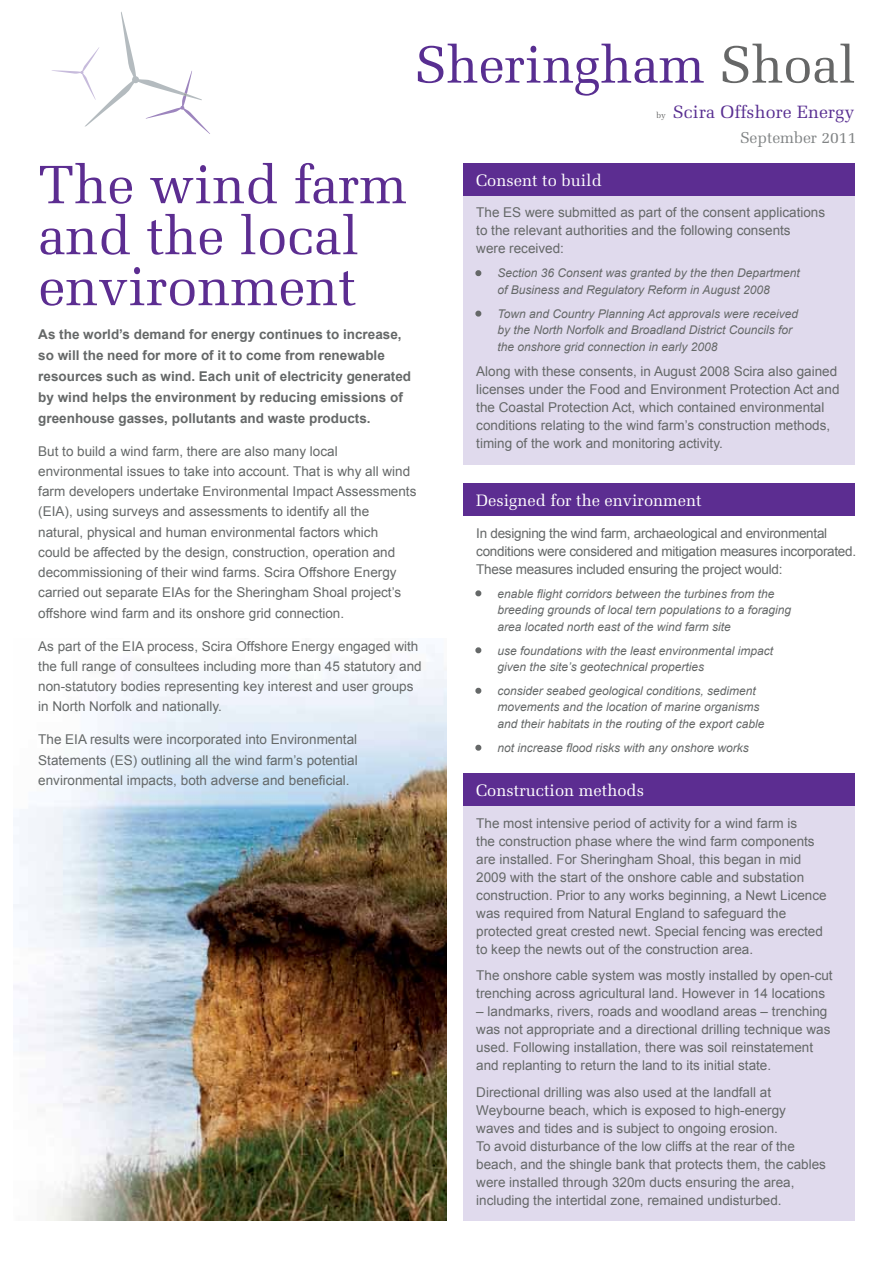
<style>
.page{position:relative;width:893px;height:1263px;background:#fff}
.page>*{position:absolute;margin:0;border:0;box-sizing:border-box;transform-origin:0 0}
.t1{font:54px/51px "Melior LT Std";color:#5c2d91}
.t2{font:52.2px "Melior LT Pro";color:#582e91}
.t3{font:17.7px "Melior LT Pro";letter-spacing:.01em;color:#582e91}
.t4{font:16.5px "Melior LT Std";color:#fff}
.t5{font:15.75px "Melior LT Std";color:#808384}
.t6{font:13.5px/18px "Arial";color:#656868}
.t7{font:700 13.5px/21px "Arial";color:#656868}
.t8{font:13.5px/18px "Arial";letter-spacing:-.02em;color:#656868}
.t9{font:italic 12px/16.5px "Arial";color:#656868}
.s1{color:#666767}
.s2{font-size:8.4px;color:#666767}
</style>
<div class="page">
<svg style="left:52px;top:12px;width:158px;height:122px"></svg>
<div style="left:463px;top:188px;width:392px;height:277px;background:#e0daed"></div>
<div style="left:463px;top:163px;width:392px;height:32px;background:#5c2d91"></div>
<svg style="left:475px;top:270px;width:7px;height:7px"></svg>
<svg style="left:475px;top:310px;width:7px;height:7px"></svg>
<div style="left:463px;top:795px;width:392px;height:425px;background:#e0daed"></div>
<div style="left:463px;top:773px;width:392px;height:32px;background:#5c2d91"></div>
<img style="left:13px;top:645px;width:434px;height:575px">
<div style="left:463px;top:483px;width:392px;height:33px;background:#5c2d91"></div>
<svg style="left:475px;top:590px;width:7px;height:7px"></svg>
<svg style="left:475px;top:647px;width:7px;height:7px"></svg>
<svg style="left:475px;top:687px;width:7px;height:7px"></svg>
<svg style="left:475px;top:744px;width:7px;height:7px"></svg>
<h2 class="t2" style="left:415px;top:33px;width:443px">Sheringham <span class="s1">Shoal</span></h2>
<h3 class="t3" style="left:656px;top:101px;width:199px"><span class="s2">by</span> Scira Offshore Energy</h3>
<p class="t5" style="left:740px;top:129px;width:118px">September 2011</p>
<h1 class="t1" style="left:38px;top:159px;width:370px">The wind farm and the local environment</h1>
<p class="t4" style="left:476px;top:171px;width:127px">Consent to build</p>
<p class="t6" style="left:476px;top:204px;width:350px">The ES were submitted as part of the consent applications to the relevant authorities and the following consents<br>were received:</p>
<p class="t9" style="left:497px;top:265px;width:304px;text-indent:-21px">• Section 36 Consent was granted by the then Department of Business and Regulatory Reform in August 2008</p>
<p class="t9" style="left:497px;top:305px;width:302px;text-indent:-21px">• Town and Country Planning Act approvals were received by the North Norfolk and Broadland District Councils for the onshore grid connection in early 2008</p>
<p class="t6" style="left:476px;top:362px;width:365px">Along with these consents, in August 2008 Scira also gained licenses under the Food and Environment Protection Act and the Coastal Protection Act, which contained environmental conditions relating to the wind farm’s construction methods, timing of the work and monitoring activity.</p>
<p class="t7" style="left:38px;top:323px;width:374px">As the world’s demand for energy continues to increase, so will the need for more of it to come from renewable resources such as wind. Each unit of electricity generated by wind helps the environment by reducing emissions of greenhouse gasses, pollutants and waste products.</p>
<p class="t6" style="left:38px;top:441px;width:380px;line-height:20.2px">But to build a wind farm, there are also many local environmental issues to take into account. That is why all wind farm developers undertake Environmental Impact Assessments (EIA), using surveys and assessments to identify all the natural, physical and human environmental factors which<br>could be affected by the design, construction, operation and decommissioning of their wind farms. Scira Offshore Energy carried out separate EIAs for the Sheringham Shoal project’s offshore wind farm and its onshore grid connection.</p>
<p class="t6" style="left:38px;top:636px;width:385px;line-height:20.2px">As part of the EIA process, Scira Offshore Energy engaged with the full range of consultees including more than 45 statutory and non-statutory bodies representing key interest and user groups in North Norfolk and nationally.</p>
<p class="t6" style="left:38px;top:730px;width:321px;line-height:20.2px;text-align:justify">The EIA results were incorporated into Environmental Statements (ES) outlining all the wind farm’s potential environmental impacts, both adverse and beneficial.</p>
<p class="t4" style="left:476px;top:491px;width:227px">Designed for the environment</p>
<p class="t8" style="left:476px;top:524px;width:381px">In designing the wind farm, archaeological and environmental conditions were considered and mitigation measures incorporated.<br>These measures included ensuring the project would:</p>
<p class="t9" style="left:497px;top:585px;width:295px;text-indent:-21px">• enable flight corridors between the turbines from the breeding grounds of local tern populations to a foraging area located north east of the wind farm site</p>
<p class="t9" style="left:497px;top:642px;width:277px;text-indent:-21px">• use foundations with the least environmental impact given the site’s geotechnical properties</p>
<p class="t9" style="left:497px;top:682px;width:268px;text-indent:-21px">• consider seabed geological conditions, sediment movements and the location of marine organisms and their habitats in the routing of the export cable</p>
<p class="t9" style="left:476px;top:739px;width:274px">• not increase flood risks with any onshore works</p>
<p class="t4" style="left:476px;top:781px;width:169px">Construction methods</p>
<p class="t6" style="left:476px;top:814px;width:352px">The most intensive period of activity for a wind farm is<br>the construction phase where the wind farm components are installed. For Sheringham Shoal, this began in mid 2009 with the start of the onshore cable and substation construction. Prior to any works beginning, a Newt Licence was required from Natural England to safeguard the protected great crested newt. Special fencing was erected to keep the newts out of the construction area.</p>
<p class="t6" style="left:476px;top:966px;width:358px">The onshore cable system was mostly installed by open-cut trenching across agricultural land. However in 14 locations</p>
<p class="t6" style="left:476px;top:1002px;width:356px">– landmarks, rivers, roads and woodland areas – trenching was not appropriate and a directional drilling technique was used. Following installation, there was soil reinstatement and replanting to return the land to its initial state.</p>
<p class="t6" style="left:476px;top:1083px;width:351px">Directional drilling was also used at the landfall at Weybourne beach, which is exposed to high-energy waves and tides and is subject to ongoing erosion.<br>To avoid disturbance of the low cliffs at the rear of the beach, and the shingle bank that protects them, the cables were installed through 320m ducts ensuring the area, including the intertidal zone, remained undisturbed.</p>
</div>
